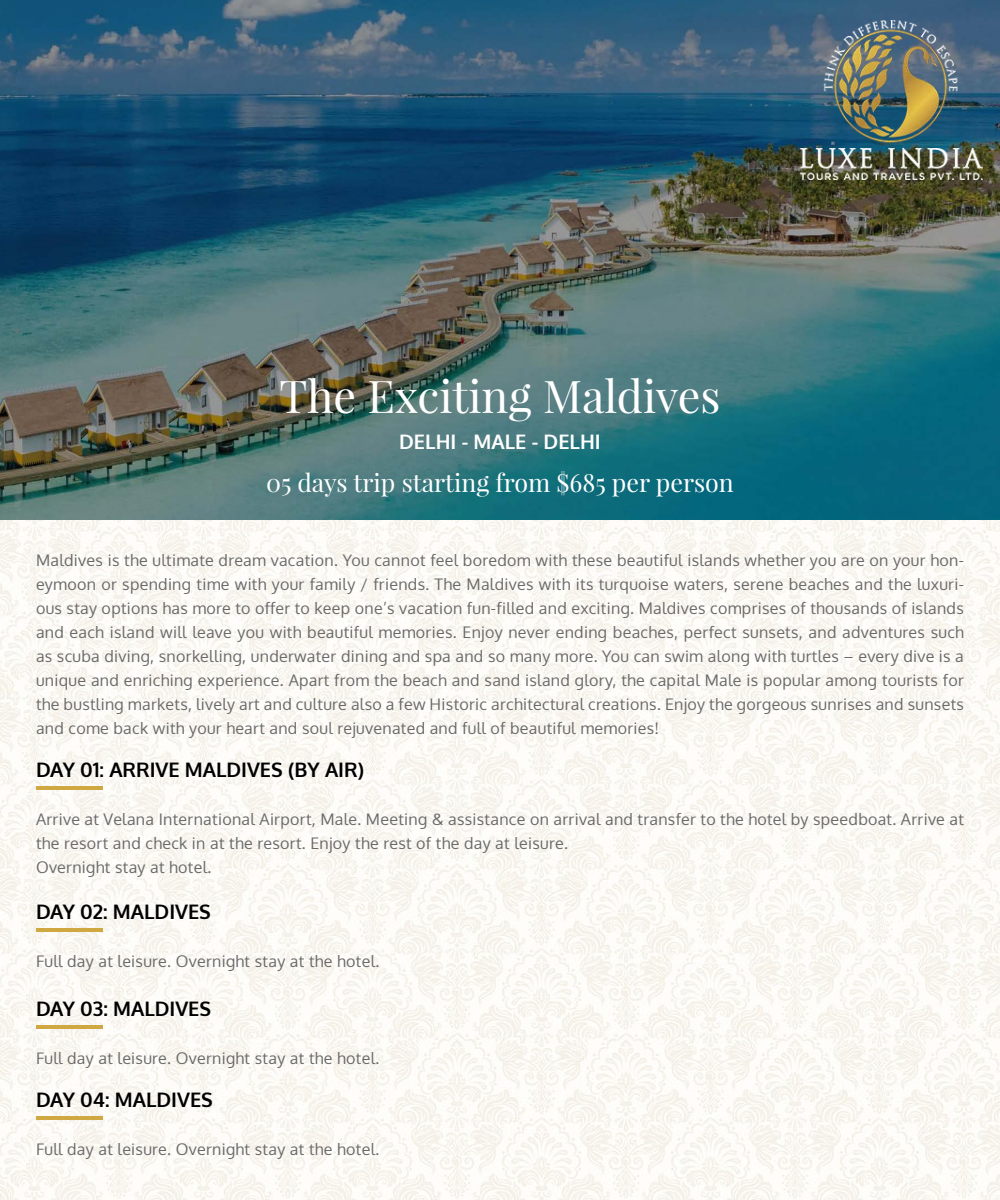
<style>
.page{position:relative;width:1000px;height:1200px;background:#fff}
.page>*{position:absolute;margin:0;border:0;box-sizing:border-box;transform-origin:0 0}
.t1{font:45px "Playfair Display";color:#fff}
.t2{font:25px "Playfair Display";color:#fff}
.t3{font:700 20px "Oxygen";color:#000}
.t4{font:700 20px "Oxygen";color:#fff}
.t5{font:16px/24px "Oxygen";letter-spacing:.02em;color:#696969;text-align:justify}
</style>
<div class="page">
<img style="left:0;top:520px;width:1000px;height:680px">
<img style="left:0;top:0;width:1000px;height:520px">
<img style="left:800px;top:21px;width:183px;height:159px">
<hr style="left:36px;top:786px;width:67px;height:4px;background:#d0a842">
<hr style="left:36px;top:928px;width:67px;height:4px;background:#d0a842">
<hr style="left:36px;top:1025px;width:67px;height:4px;background:#d0a842">
<hr style="left:36px;top:1116px;width:67px;height:3px;background:#d0a842">
<h1 class="t1" style="left:279px;top:368px;width:443px">The Exciting Maldives</h1>
<p class="t4" style="left:399px;top:429px;width:203px">DELHI - MALE - DELHI</p>
<h2 class="t2" style="left:266px;top:467px;width:469px">05 days trip starting from $685 per person</h2>
<p class="t5" style="left:36px;top:548px;width:930px">Maldives is the ultimate dream vacation. You cannot feel boredom with these beautiful islands whether you are on your hon&shy;eymoon or spending time with your family / friends. The Maldives with its turquoise waters, serene beaches and the luxuri&shy;ous stay options has more to offer to keep one’s vacation fun-filled and exciting. Maldives comprises of thousands of islands and each island will leave you with beautiful memories. Enjoy never ending beaches, perfect sunsets, and adventures such as scuba diving, snorkelling, underwater dining and spa and so many more. You can swim along with turtles – every dive is a unique and enriching experience. Apart from the beach and sand island glory, the capital Male is popular among tourists for the bustling markets, lively art and culture also a few Historic architectural creations. Enjoy the gorgeous sunrises and sunsets and come back with your heart and soul rejuvenated and full of beautiful memories!</p>
<p class="t3" style="left:36px;top:758px;width:330px">DAY 01: ARRIVE MALDIVES (BY AIR)</p>
<p class="t5" style="left:36px;top:808px;width:929px;text-align:left">Arrive at Velana International Airport, Male. Meeting &amp; assistance on arrival and transfer to the hotel by speedboat. Arrive at the resort and check in at the resort. Enjoy the rest of the day at leisure.<br>Overnight stay at hotel.</p>
<p class="t3" style="left:36px;top:899px;width:176px">DAY 02: MALDIVES</p>
<p class="t5" style="left:36px;top:950px;width:345px">Full day at leisure. Overnight stay at the hotel.</p>
<p class="t3" style="left:36px;top:997px;width:177px">DAY 03: MALDIVES</p>
<p class="t5" style="left:36px;top:1047px;width:345px">Full day at leisure. Overnight stay at the hotel.</p>
<p class="t3" style="left:36px;top:1087px;width:178px">DAY 04: MALDIVES</p>
<p class="t5" style="left:36px;top:1137px;width:345px">Full day at leisure. Overnight stay at the hotel.</p>
</div>
